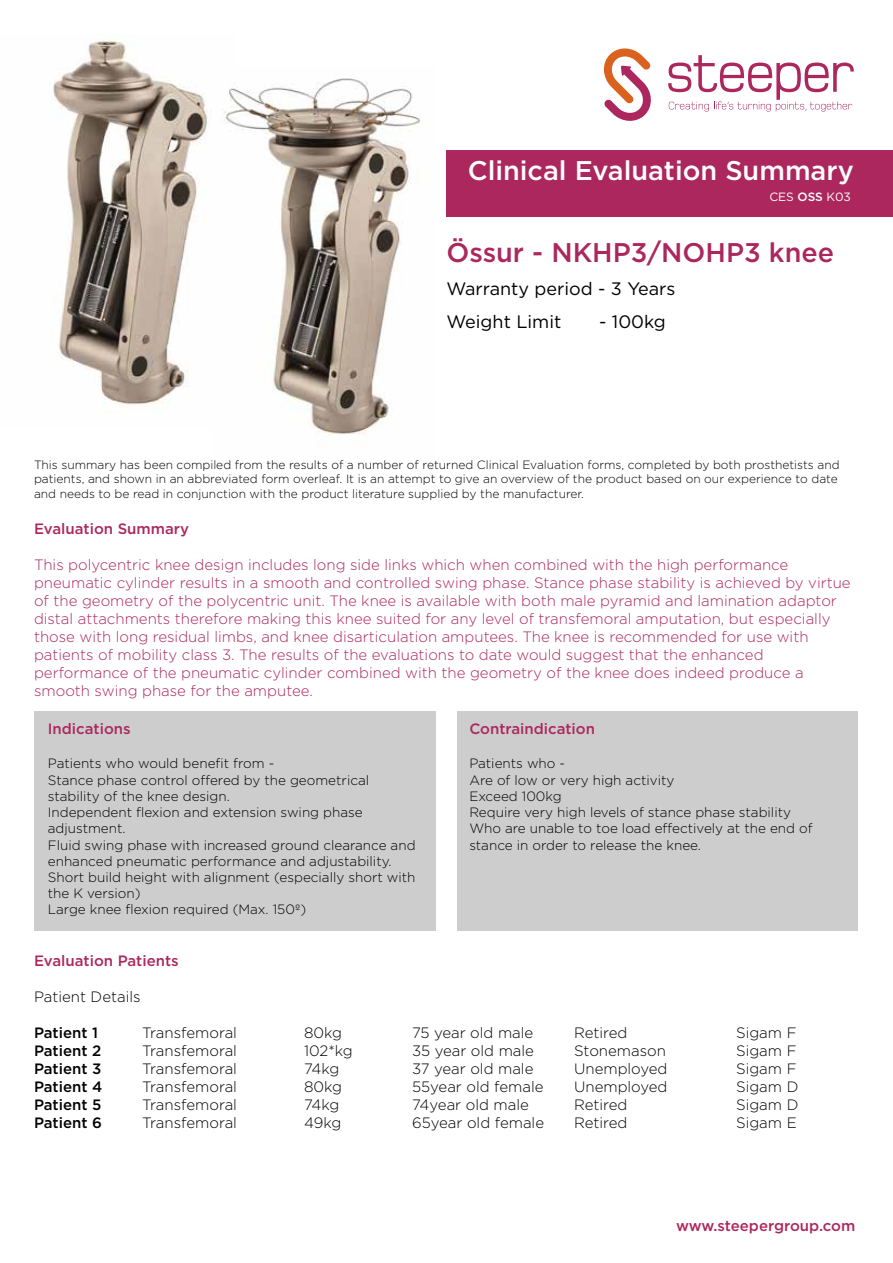
<style>
.page{position:relative;width:893px;height:1263px;background:#fff}
.page>*{position:absolute;margin:0;border:0;box-sizing:border-box;transform-origin:0 0}
.t1{font:500 27px "Gotham";color:#fff}
.t2{font:500 27px "Gotham";color:#ac275e}
.t3{font:18px/33px "Gotham";color:#000}
.t4{font:300 15px/18px "Gotham";color:#ac275e}
.t5{font:300 15px "Gotham";color:#000}
.t6{font:500 15px "Gotham";color:#ac275e}
.t7{font:500 15px "Gotham";color:#000}
.t8{font:300 13.5px/16.2px "Gotham";color:#000}
.t9{font:300 12px/14.4px "Gotham";color:#000}
.t10{font:12px "Gotham";color:#fff}
.s1{font-weight:500}
</style>
<div class="page">
<svg style="left:603px;top:48px;width:48px;height:73px"></svg>
<svg style="left:668px;top:55px;width:186px;height:57px"></svg>
<div style="left:446px;top:150px;width:447px;height:67px;background:#ac275e"></div>
<div style="left:34px;top:711px;width:402px;height:219px;background:#cdcdcd"></div>
<div style="left:457px;top:711px;width:400px;height:219px;background:#cdcdcd"></div>
<img style="left:53px;top:40px;width:155px;height:365px">
<img style="left:222px;top:74px;width:198px;height:362px">
<h1 class="t1" style="left:468px;top:153px;width:387px">Clinical Evaluation Summary</h1>
<p class="t10" style="left:769px;top:189px;width:83px">CES <span class="s1">OSS</span> K03</p>
<h1 class="t2" style="left:446px;top:235px;width:389px">Össur - NKHP3/NOHP3 knee</h1>
<p class="t3" style="left:446px;top:272px;width:231px">Warranty period - 3 Years<br>Weight Limit</p>
<p class="t3" style="left:599px;top:305px;width:68px">- 100kg</p>
<p class="t9" style="left:34px;top:457px;width:807px">This summary has been compiled from the results of a number of returned Clinical Evaluation forms, completed by both prosthetists and patients, and shown in an abbreviated form overleaf. It is an attempt to give an overview of the product based on our experience to date and needs to be read in conjunction with the product literature supplied by the manufacturer.</p>
<p class="t6" style="left:34px;top:518px;width:157px">Evaluation Summary</p>
<p class="t4" style="left:34px;top:555px;width:818px">This polycentric knee design includes long side links which when combined with the high performance pneumatic cylinder results in a smooth and controlled swing phase. Stance phase stability is achieved by virtue of the geometry of the polycentric unit. The knee is available with both male pyramid and lamination adaptor distal attachments therefore making this knee suited for any level of transfemoral amputation, but especially those with long residual limbs, and knee disarticulation amputees. The knee is recommended for use with patients of mobility class 3. The results of the evaluations to date would suggest that the enhanced performance of the pneumatic cylinder combined with the geometry of the knee does indeed produce a smooth swing phase for the amputee.</p>
<p class="t6" style="left:48px;top:719px;width:84px">Indications</p>
<p class="t8" style="left:48px;top:755px;width:369px">Patients who would benefit from -<br>Stance phase control offered by the geometrical stability of the knee design.<br>Independent flexion and extension swing phase adjustment.<br>Fluid swing phase with increased ground clearance and enhanced pneumatic performance and adjustability.<br>Short build height with alignment (especially short with the K version)<br>Large knee flexion required (Max. 150º)</p>
<p class="t6" style="left:469px;top:719px;width:127px">Contraindication</p>
<p class="t8" style="left:469px;top:755px;width:345px">Patients who -<br>Are of low or very high activity<br>Exceed 100kg<br>Require very high levels of stance phase stability<br>Who are unable to toe load effectively at the end of stance in order to release the knee.</p>
<p class="t6" style="left:34px;top:951px;width:146px">Evaluation Patients</p>
<p class="t5" style="left:34px;top:987px;width:108px">Patient Details</p>
<p class="t7" style="left:34px;top:1023px;width:66px">Patient 1</p>
<p class="t5" style="left:142px;top:1023px;width:96px">Transfemoral</p>
<p class="t5" style="left:304px;top:1023px;width:40px">80kg</p>
<p class="t5" style="left:412px;top:1023px;width:123px">75 year old male</p>
<p class="t5" style="left:574px;top:1023px;width:55px">Retired</p>
<p class="t5" style="left:736px;top:1023px;width:62px">Sigam F</p>
<p class="t7" style="left:34px;top:1041px;width:69px">Patient 2</p>
<p class="t5" style="left:142px;top:1041px;width:96px">Transfemoral</p>
<p class="t5" style="left:304px;top:1041px;width:50px">102*kg</p>
<p class="t5" style="left:412px;top:1041px;width:123px">35 year old male</p>
<p class="t5" style="left:574px;top:1041px;width:93px">Stonemason</p>
<p class="t5" style="left:736px;top:1041px;width:62px">Sigam F</p>
<p class="t7" style="left:34px;top:1059px;width:69px">Patient 3</p>
<p class="t5" style="left:142px;top:1059px;width:96px">Transfemoral</p>
<p class="t5" style="left:304px;top:1059px;width:37px">74kg</p>
<p class="t5" style="left:412px;top:1059px;width:123px">37 year old male</p>
<p class="t5" style="left:574px;top:1059px;width:95px">Unemployed</p>
<p class="t5" style="left:736px;top:1059px;width:62px">Sigam F</p>
<p class="t7" style="left:34px;top:1077px;width:70px">Patient 4</p>
<p class="t5" style="left:142px;top:1077px;width:96px">Transfemoral</p>
<p class="t5" style="left:304px;top:1077px;width:40px">80kg</p>
<p class="t5" style="left:412px;top:1077px;width:133px">55year old female</p>
<p class="t5" style="left:574px;top:1077px;width:95px">Unemployed</p>
<p class="t5" style="left:736px;top:1077px;width:64px">Sigam D</p>
<p class="t7" style="left:34px;top:1095px;width:69px">Patient 5</p>
<p class="t5" style="left:142px;top:1095px;width:96px">Transfemoral</p>
<p class="t5" style="left:304px;top:1095px;width:37px">74kg</p>
<p class="t5" style="left:412px;top:1095px;width:118px">74year old male</p>
<p class="t5" style="left:574px;top:1095px;width:55px">Retired</p>
<p class="t5" style="left:736px;top:1095px;width:64px">Sigam D</p>
<p class="t7" style="left:34px;top:1113px;width:69px">Patient 6</p>
<p class="t5" style="left:142px;top:1113px;width:96px">Transfemoral</p>
<p class="t5" style="left:304px;top:1113px;width:39px">49kg</p>
<p class="t5" style="left:412px;top:1113px;width:134px">65year old female</p>
<p class="t5" style="left:574px;top:1113px;width:55px">Retired</p>
<p class="t5" style="left:736px;top:1113px;width:62px">Sigam E</p>
<p class="t6" style="left:676px;top:1216px;width:181px">www.steepergroup.com</p>
</div>
